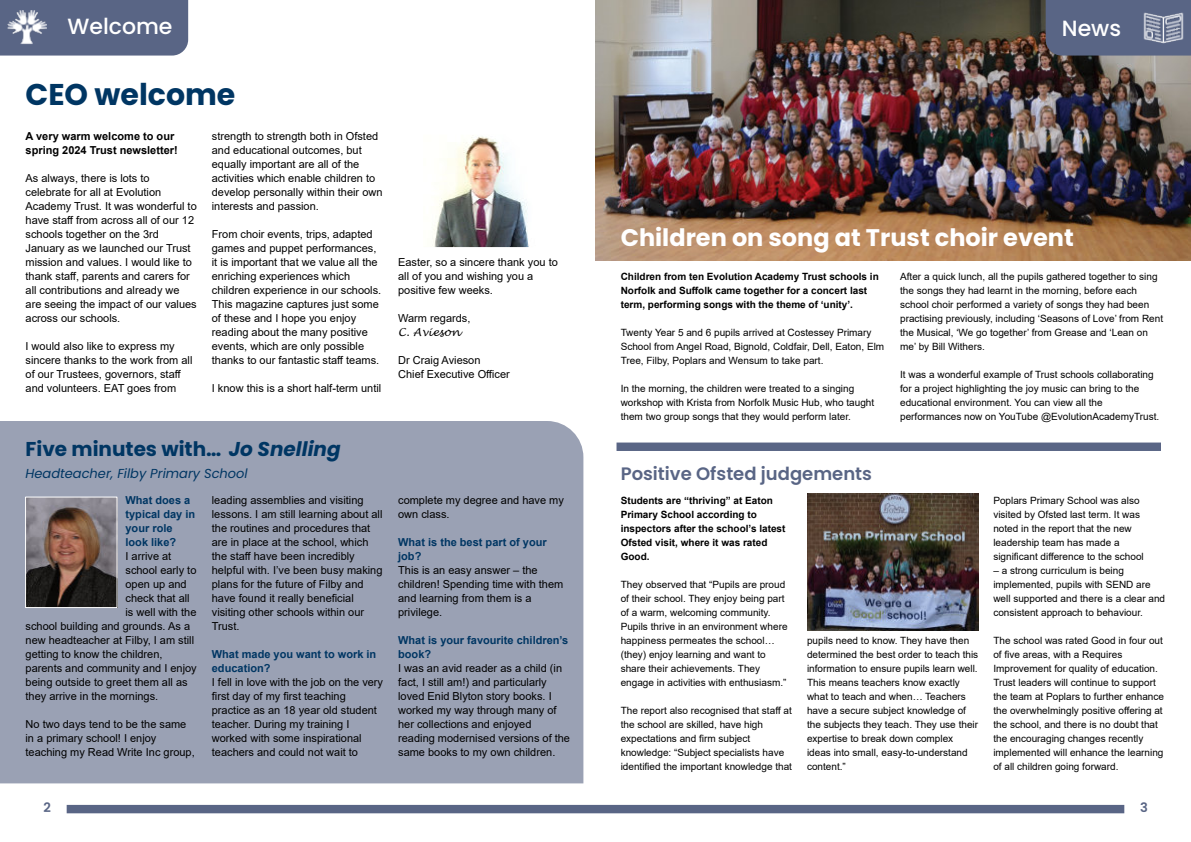
<style>
.page{position:relative;width:1191px;height:842px;background:#fff}
.page>*{position:absolute;margin:0;border:0;box-sizing:border-box;transform-origin:0 0}
.t1{font:700 30px "Poppins";color:#003663}
.t2{font:700 24px "Poppins";color:#fff}
.t3{font:500 22px "Poppins";color:#fff}
.t4{font:700 20px "Poppins";color:#003663}
.t5{font:600 18px "Poppins";color:#596585}
.t6{font:italic 13px "Poppins";color:#003663}
.t7{font:600 13px "Poppins";color:#596585}
.t8{font:11px/14px "Arial";color:#000}
.t9{font:700 11px/14px "Arial";color:#003663}
.t10{font:700 11px/14px "Arial";color:#000}
.t11{font:italic 11px "Lucida Handwriting";color:#000}
.t12{font:10px/14px "Arial";color:#000}
.t13{font:700 10px/14px "Arial";color:#000}
.s1{font-style:italic}
</style>
<div class="page">
<div style="left:0;top:0;width:188px;height:56px;background:#596585"></div>
<img style="left:7px;top:10px;width:40px;height:35px">
<div style="left:0;top:421px;width:583px;height:362px;background:#9aa1b4"></div>
<img style="left:27px;top:499px;width:88px;height:107px">
<div style="left:25px;top:497px;width:92px;height:111px;border:1px solid #fff"></div>
<img style="left:432px;top:136px;width:97px;height:110px">
<div style="left:394px;top:134px;width:177px;height:114px;border:1px solid #fff"></div>
<div style="left:71px;top:805px;width:1049px;height:8px;background:#596585"></div>
<img style="left:595px;top:0;width:596px;height:261px">
<img style="left:807px;top:494px;width:172px;height:137px">
<div style="left:1045px;top:0;width:146px;height:56px;background:#596585"></div>
<img style="left:1141px;top:5px;width:44px;height:45px">
<div style="left:621px;top:442px;width:535px;height:9px;background:#596585"></div>
<h3 class="t3" style="left:67px;top:11px;width:107px">Welcome</h3>
<h1 class="t1" style="left:26px;top:73px;width:211px">CEO welcome</h1>
<p class="t10" style="left:26px;top:130px;width:154px">A very warm welcome to our spring 2024 Trust newsletter!</p>
<p class="t8" style="left:26px;top:172px;width:173px">As always, there is lots to celebrate for all at Evolution<br>Academy Trust. It was wonderful to have staff from across all of our 12 schools together on the 3rd<br>January as we launched our Trust mission and values. I would like to thank staff, parents and carers for all contributions and already we are seeing the impact of our values across our schools.</p>
<p class="t8" style="left:26px;top:340px;width:168px">I would also like to express my sincere thanks to the work from all of our Trustees, governors, staff and volunteers. EAT goes from</p>
<p class="t8" style="left:212px;top:130px;width:172px">strength to strength both in Ofsted and educational outcomes, but equally important are all of the activities which enable children to develop personally within their own interests and passion.</p>
<p class="t8" style="left:212px;top:228px;width:171px">From choir events, trips, adapted games and puppet performances, it is important that we value all the enriching experiences which children experience in our schools.<br>This magazine captures just some of these and I hope you enjoy reading about the many positive events, which are only possible thanks to our fantastic staff teams.</p>
<p class="t8" style="left:212px;top:382px;width:171px">I know this is a short half-term until</p>
<p class="t8" style="left:398px;top:256px;width:161px">Easter, so a sincere thank you to all of you and wishing you a positive few weeks.</p>
<p class="t8" style="left:398px;top:312px;width:74px">Warm regards,</p>
<p class="t11" style="left:398px;top:327px;width:63px">C. Avieson</p>
<p class="t8" style="left:398px;top:354px;width:113px">Dr Craig Avieson<br>Chief Executive Officer</p>
<h3 class="t4" style="left:26px;top:435px;width:317px">Five minutes with… <span class="s1">Jo Snelling</span></h3>
<p class="t6" style="left:26px;top:464px;width:224px">Headteacher, Filby Primary School</p>
<p class="t9" style="left:125px;top:494px;width:71px">What does a typical day in your role look like?</p>
<p class="t8" style="left:125px;top:550px;width:47px">I arrive at</p>
<p class="t8" style="left:125px;top:564px;width:72px">school early to</p>
<p class="t8" style="left:125px;top:578px;width:63px">open up and</p>
<p class="t8" style="left:125px;top:592px;width:66px">check that all</p>
<p class="t8" style="left:125px;top:606px;width:72px">is well with the</p>
<p class="t8" style="left:26px;top:620px;width:166px">school building and grounds. As a</p>
<p class="t8" style="left:26px;top:634px;width:170px">new headteacher at Filby, I am still</p>
<p class="t8" style="left:26px;top:648px;width:138px">getting to know the children,</p>
<p class="t8" style="left:26px;top:662px;width:173px">parents and community and I enjoy</p>
<p class="t8" style="left:26px;top:676px;width:164px">being outside to greet them all as</p>
<p class="t8" style="left:26px;top:690px;width:134px">they arrive in the mornings.</p>
<p class="t8" style="left:26px;top:718px;width:171px">No two days tend to be the same in a primary school! I enjoy teaching my Read Write Inc group,</p>
<p class="t8" style="left:212px;top:494px;width:172px">leading assemblies and visiting lessons. I am still learning about all the routines and procedures that are in place at the school, which the staff have been incredibly helpful with. I’ve been busy making plans for the future of Filby and have found it really beneficial visiting other schools within our<br>Trust.</p>
<p class="t9" style="left:212px;top:648px;width:166px">What made you want to work in education?</p>
<p class="t8" style="left:212px;top:676px;width:173px">I fell in love with the job on the very first day of my first teaching practice as an 18 year old student teacher. During my training I worked with some inspirational teachers and could not wait to</p>
<p class="t8" style="left:398px;top:494px;width:167px">complete my degree and have my own class.</p>
<p class="t9" style="left:398px;top:536px;width:150px">What is the best part of your job?</p>
<p class="t8" style="left:398px;top:564px;width:167px">This is an easy answer – the children! Spending time with them and learning from them is a privilege.</p>
<p class="t9" style="left:398px;top:634px;width:172px">What is your favourite children’s book?</p>
<p class="t8" style="left:398px;top:662px;width:173px">I was an avid reader as a child (in fact, I still am!) and particularly loved Enid Blyton story books. I worked my way through many of her collections and enjoyed reading modernised versions of the same books to my own children.</p>
<p class="t7" style="left:43px;top:798px;width:9px">2</p>
<h3 class="t3" style="left:1061px;top:13px;width:61px">News</h3>
<h2 class="t2" style="left:621px;top:221px;width:454px">Children on song at Trust choir event</h2>
<p class="t13" style="left:621px;top:270px;width:260px">Children from ten Evolution Academy Trust schools in<br>Norfolk and Suffolk came together for a concert last term, performing songs with the theme of ‘unity’.</p>
<p class="t12" style="left:621px;top:326px;width:265px">Twenty Year 5 and 6 pupils arrived at Costessey Primary<br>School from Angel Road, Bignold, Coldfair, Dell, Eaton, Elm<br>Tree, Filby, Poplars and Wensum to take part.</p>
<p class="t12" style="left:621px;top:382px;width:255px">In the morning, the children were treated to a singing workshop with Krista from Norfolk Music Hub, who taught them two group songs that they would perform later.</p>
<p class="t12" style="left:900px;top:270px;width:264px">After a quick lunch, all the pupils gathered together to sing the songs they had learnt in the morning, before each school choir performed a variety of songs they had been practising previously, including ‘Seasons of Love’ from Rent the Musical, ‘We go together’ from Grease and ‘Lean on me’ by Bill Withers.</p>
<p class="t12" style="left:900px;top:368px;width:261px">It was a wonderful example of Trust schools collaborating for a project highlighting the joy music can bring to the educational environment. You can view all the performances now on YouTube @EvolutionAcademyTrust.</p>
<h3 class="t5" style="left:621px;top:461px;width:253px">Positive Ofsted judgements</h3>
<p class="t13" style="left:621px;top:494px;width:166px">Students are “thriving” at Eaton<br>Primary School according to inspectors after the school’s latest<br>Ofsted visit, where it was rated<br>Good.</p>
<p class="t12" style="left:621px;top:578px;width:168px">They observed that “Pupils are proud of their school. They enjoy being part of a warm, welcoming community.<br>Pupils thrive in an environment where happiness permeates the school… (they) enjoy learning and want to share their achievements. They engage in activities with enthusiasm.”</p>
<p class="t12" style="left:621px;top:704px;width:173px">The report also recognised that staff at the school are skilled, have high expectations and firm subject knowledge: “Subject specialists have identified the important knowledge that</p>
<p class="t12" style="left:807px;top:634px;width:173px">pupils need to know. They have then determined the best order to teach this information to ensure pupils learn well.<br>This means teachers know exactly what to teach and when… Teachers have a secure subject knowledge of the subjects they teach. They use their expertise to break down complex ideas into small, easy-to-understand content.”</p>
<p class="t12" style="left:993px;top:494px;width:152px">Poplars Primary School was also visited by Ofsted last term. It was noted in the report that the new leadership team has made a significant difference to the school</p>
<p class="t12" style="left:993px;top:564px;width:173px">– a strong curriculum is being implemented, pupils with SEND are well supported and there is a clear and consistent approach to behaviour.</p>
<p class="t12" style="left:993px;top:634px;width:172px">The school was rated Good in four out of five areas, with a Requires Improvement for quality of education.<br>Trust leaders will continue to support the team at Poplars to further enhance the overwhelmingly positive offering at the school, and there is no doubt that the encouraging changes recently implemented will enhance the learning of all children going forward.</p>
<p class="t7" style="left:1140px;top:798px;width:9px">3</p>
</div>
